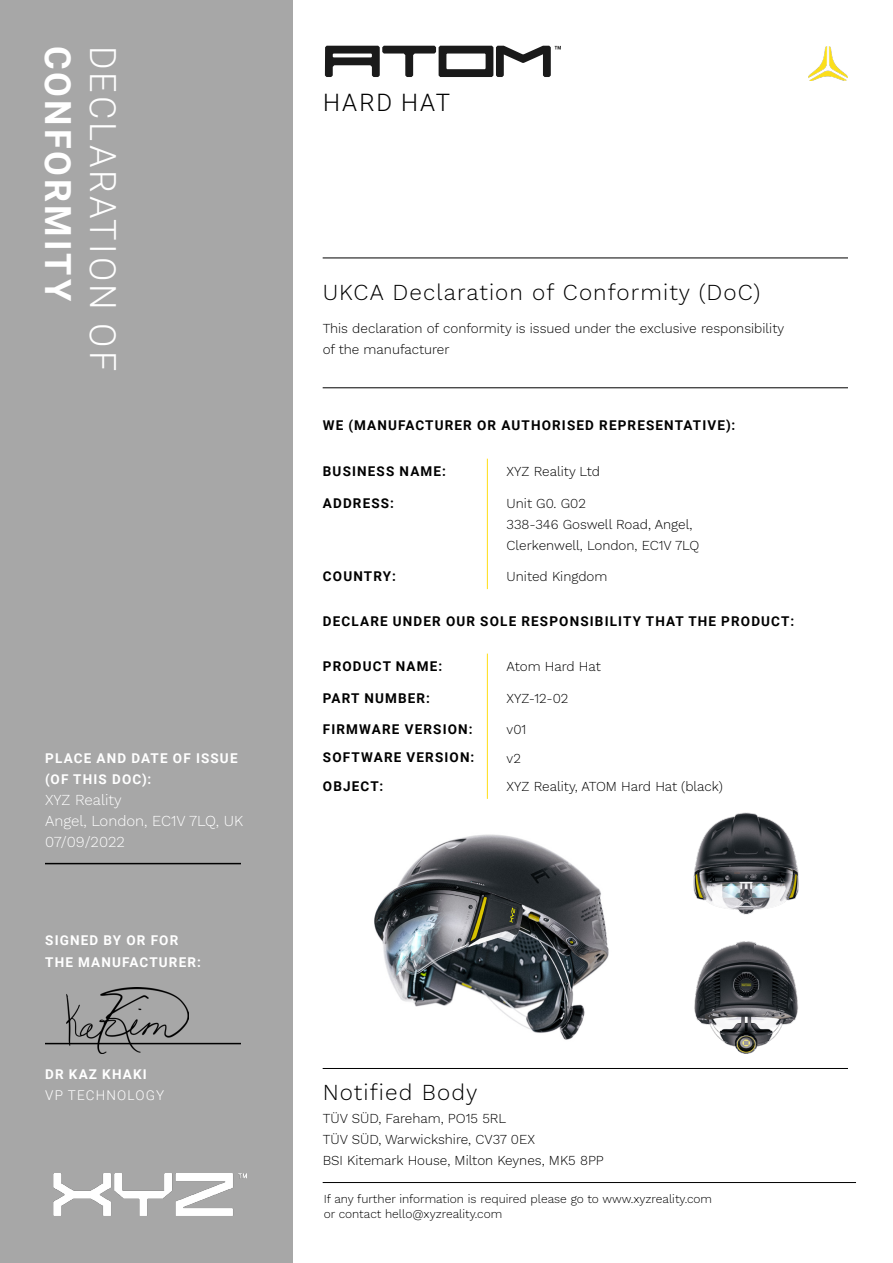
<style>
.page{position:relative;width:893px;height:1263px;background:#fff}
.page>*{position:absolute;margin:0;border:0;box-sizing:border-box;transform-origin:0 0}
.t1{font:300 36px "Roboto";letter-spacing:.085em;color:#fff}
.t2{font:700 36px "Roboto";letter-spacing:.085em;color:#fff}
.t3{font:300 24px "Roboto";letter-spacing:.085em;color:#000}
.t4{font:300 22.5px "Work Sans";letter-spacing:.05em;color:#000}
.t5{font:300 15px/21px "Work Sans";color:#fff}
.t6{font:300 13.5px/21px "Work Sans";color:#000}
.t7{font:700 13.5px "Roboto";letter-spacing:.085em;color:#000}
.t8{font:700 13.5px/22.5px "Roboto";letter-spacing:.085em;color:#fff}
.t9{font:300 13.5px "Roboto";letter-spacing:.085em;color:#fff}
.t10{font:300 12px "Work Sans";color:#000}
</style>
<div class="page">
<div style="left:0;top:0;width:293px;height:1263px;background:#a7a7a7"></div>
<hr style="left:45px;top:863px;width:196px;height:1px;background:#000">
<hr style="left:45px;top:1043px;width:196px;height:1px;background:#000">
<img style="left:67px;top:987px;width:122px;height:67px">
<img style="left:53px;top:1173px;width:194px;height:42px">
<img style="left:809px;top:47px;width:39px;height:34px">
<hr style="left:323px;top:258px;width:525px;height:1px;background:#000">
<hr style="left:323px;top:387px;width:525px;height:1px;background:#000">
<hr style="left:487px;top:459px;width:1px;height:130px;background:#ffde14">
<svg style="left:325px;top:46px;width:236px;height:31px"></svg>
<img style="left:374px;top:834px;width:235px;height:206px">
<img style="left:694px;top:941px;width:104px;height:113px">
<img style="left:693px;top:812px;width:106px;height:103px">
<hr style="left:487px;top:654px;width:1px;height:145px;background:#ffde14">
<hr style="left:323px;top:1068px;width:525px;height:1px;background:#000">
<hr style="left:323px;top:1182px;width:533px;height:1px;background:#000">
<h1 class="t2" style="left:83px;top:46px;width:257px;rotate:90deg">CONFORMITY</h1>
<h1 class="t1" style="left:128px;top:46px;width:327px;rotate:90deg">DECLARATION OF</h1>
<p class="t8" style="left:45px;top:747px;width:194px;line-height:21px">PLACE AND DATE OF ISSUE (OF THIS DOC):</p>
<p class="t5" style="left:45px;top:789px;width:200px">XYZ Reality<br>Angel, London, EC1V 7LQ, UK<br>07/09/2022</p>
<p class="t8" style="left:45px;top:928px;width:157px">SIGNED BY OR FOR<br>THE MANUFACTURER:</p>
<p class="t8" style="left:45px;top:1062px;width:103px">DR KAZ KHAKI</p>
<p class="t9" style="left:45px;top:1086px;width:120px">VP TECHNOLOGY</p>
<p class="t3" style="left:323px;top:86px;width:129px">HARD HAT</p>
<p class="t4" style="left:323px;top:275px;width:439px">UKCA Declaration of Conformity (DoC)</p>
<p class="t6" style="left:323px;top:318px;width:463px">This declaration of conformity is issued under the exclusive responsibility of the manufacturer</p>
<p class="t7" style="left:323px;top:416px;width:414px">WE (MANUFACTURER OR AUTHORISED REPRESENTATIVE):</p>
<p class="t7" style="left:323px;top:462px;width:124px">BUSINESS NAME:</p>
<p class="t7" style="left:323px;top:494px;width:73px">ADDRESS:</p>
<p class="t6" style="left:507px;top:460px;width:95px">XYZ Reality Ltd</p>
<p class="t6" style="left:507px;top:493px;width:194px">Unit G0. G02<br>338-346 Goswell Road, Angel,<br>Clerkenwell, London, EC1V 7LQ</p>
<p class="t6" style="left:507px;top:566px;width:102px">United Kingdom</p>
<p class="t7" style="left:323px;top:612px;width:473px">DECLARE UNDER OUR SOLE RESPONSIBILITY THAT THE PRODUCT:</p>
<p class="t7" style="left:323px;top:657px;width:121px">PRODUCT NAME:</p>
<p class="t7" style="left:323px;top:689px;width:109px">PART NUMBER:</p>
<p class="t7" style="left:323px;top:720px;width:151px">FIRMWARE VERSION:</p>
<p class="t7" style="left:323px;top:748px;width:153px">SOFTWARE VERSION:</p>
<p class="t7" style="left:323px;top:567px;width:74px">COUNTRY:</p>
<p class="t6" style="left:507px;top:655px;width:96px">Atom Hard Hat</p>
<p class="t6" style="left:507px;top:688px;width:63px">XYZ-12-02</p>
<p class="t6" style="left:507px;top:719px;width:21px">v01</p>
<p class="t6" style="left:507px;top:747px;width:16px">v2</p>
<p class="t7" style="left:323px;top:776px;width:62px">OBJECT:</p>
<p class="t6" style="left:507px;top:775px;width:218px">XYZ Reality, ATOM Hard Hat (black)</p>
<p class="t4" style="left:323px;top:1075px;width:156px">Notified Body</p>
<p class="t6" style="left:323px;top:1107px;width:185px">TÜV SÜD, Fareham, PO15 5RL</p>
<p class="t6" style="left:323px;top:1128px;width:214px">TÜV SÜD, Warwickshire, CV37 0EX</p>
<p class="t6" style="left:323px;top:1149px;width:283px">BSI Kitemark House, Milton Keynes, MK5 8PP</p>
<p class="t10" style="left:324px;top:1190px;width:390px">If any further information is required please go to www.xyzreality.com</p>
<p class="t10" style="left:324px;top:1204px;width:180px">or contact hello@xyzreality.com</p>
</div>
